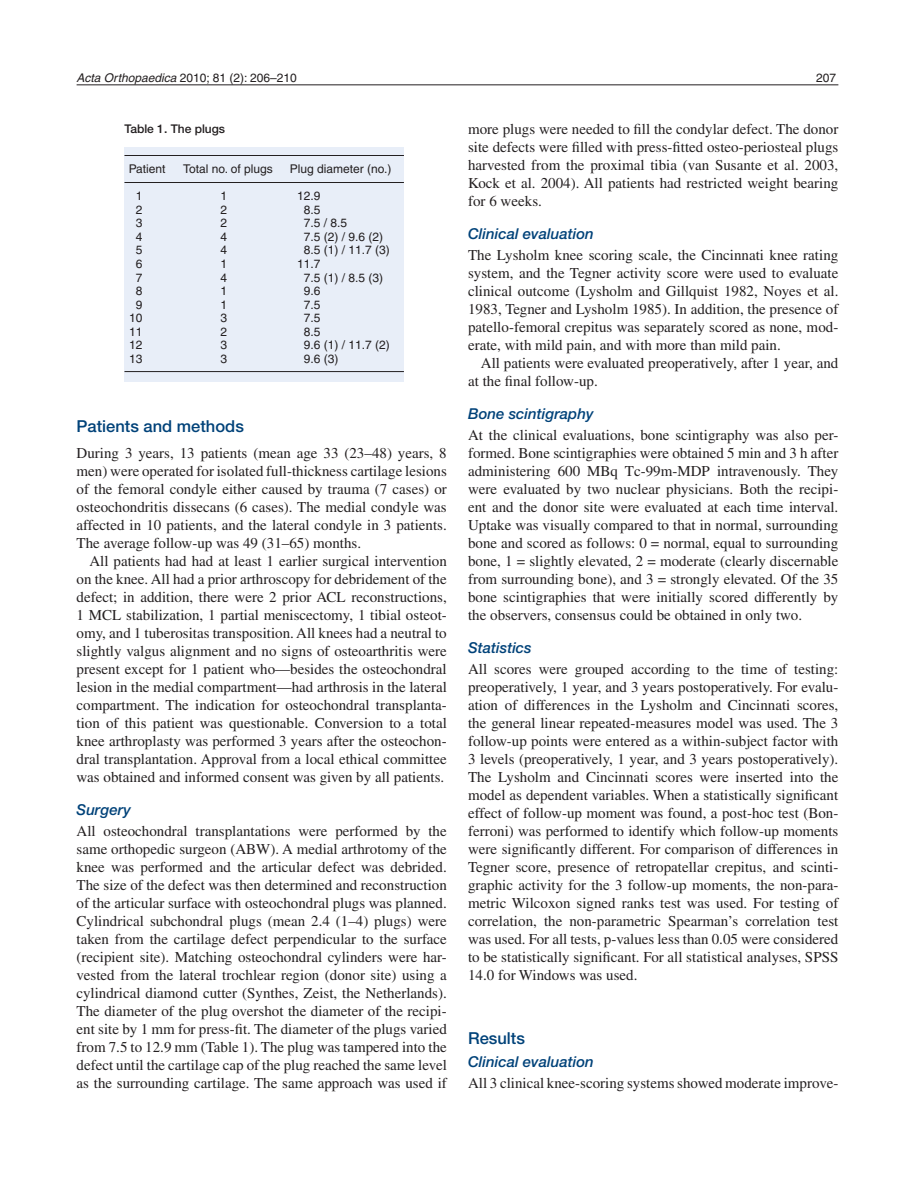
<style>
.page{position:relative;width:915px;height:1191px;background:#fff}
.page>*{position:absolute;margin:0;border:0;box-sizing:border-box;transform-origin:0 0}
._2-Rubrik{font:500 16.5px "Helvetica Neue";color:#004279}
._4-Brödstart{font:15px/18px "Times";color:#231f20;text-align:justify}
._5-Brödtext{font:15px/18px "Times";color:#231f20;text-align:justify}
._3-Underrubrik{font:italic 500 15px "Helvetica Neue";color:#004279}
.Tabelltext{font:12px "Helvetica";color:#231f20}
._9-Tabellhuvud{font:500 12px "Helvetica Neue";color:#231f20}
.s1{font-style:italic}
</style>
<div class="page">
<hr style="left:77px;top:85px;width:761px;height:1px;background:#231f20">
<div style="left:124px;top:147px;width:280px;height:234px;background:#e8eef8"></div>
<hr style="left:124px;top:155px;width:280px;height:1px;background:#231f20">
<hr style="left:124px;top:182px;width:280px;height:1px;background:#231f20">
<hr style="left:124px;top:371px;width:280px;height:1px;background:#231f20">
<p class="Tabelltext" style="left:77px;top:71px;width:222px"><span class="s1">Acta Orthopaedica</span> 2010; 81 (2): 206–210</p>
<p class="Tabelltext" style="left:816px;top:71px;width:22px">207</p>
<p class="_9-Tabellhuvud" style="left:124px;top:121px;width:102px">Table 1. The plugs</p>
<p class="Tabelltext" style="left:129px;top:162px;width:38px">Patient</p>
<p class="Tabelltext" style="left:183px;top:162px;width:91px">Total no. of plugs</p>
<p class="Tabelltext" style="left:290px;top:162px;width:103px">Plug diameter (no.)</p>
<p class="Tabelltext" style="left:136px;top:189px;width:8px">1</p>
<p class="Tabelltext" style="left:220px;top:189px;width:8px">1</p>
<p class="Tabelltext" style="left:297px;top:189px;width:25px">12.9</p>
<p class="Tabelltext" style="left:136px;top:203px;width:8px">2</p>
<p class="Tabelltext" style="left:220px;top:203px;width:8px">2</p>
<p class="Tabelltext" style="left:304px;top:203px;width:18px">8.5</p>
<p class="Tabelltext" style="left:136px;top:216px;width:8px">3</p>
<p class="Tabelltext" style="left:220px;top:216px;width:8px">2</p>
<p class="Tabelltext" style="left:304px;top:216px;width:45px">7.5 / 8.5</p>
<p class="Tabelltext" style="left:136px;top:230px;width:8px">4</p>
<p class="Tabelltext" style="left:220px;top:230px;width:8px">4</p>
<p class="Tabelltext" style="left:304px;top:230px;width:81px">7.5 (2) / 9.6 (2)</p>
<p class="Tabelltext" style="left:136px;top:243px;width:8px">5</p>
<p class="Tabelltext" style="left:220px;top:243px;width:8px">4</p>
<p class="Tabelltext" style="left:304px;top:243px;width:88px">8.5 (1) / 11.7 (3)</p>
<p class="Tabelltext" style="left:136px;top:257px;width:8px">6</p>
<p class="Tabelltext" style="left:220px;top:257px;width:8px">1</p>
<p class="Tabelltext" style="left:297px;top:257px;width:25px">11.7</p>
<p class="Tabelltext" style="left:136px;top:270px;width:8px">7</p>
<p class="Tabelltext" style="left:220px;top:270px;width:8px">4</p>
<p class="Tabelltext" style="left:304px;top:270px;width:81px">7.5 (1) / 8.5 (3)</p>
<p class="Tabelltext" style="left:136px;top:284px;width:8px">8</p>
<p class="Tabelltext" style="left:220px;top:284px;width:8px">1</p>
<p class="Tabelltext" style="left:304px;top:284px;width:18px">9.6</p>
<p class="Tabelltext" style="left:136px;top:297px;width:8px">9</p>
<p class="Tabelltext" style="left:220px;top:297px;width:8px">1</p>
<p class="Tabelltext" style="left:304px;top:297px;width:18px">7.5</p>
<p class="Tabelltext" style="left:129px;top:311px;width:15px">10</p>
<p class="Tabelltext" style="left:220px;top:311px;width:8px">3</p>
<p class="Tabelltext" style="left:304px;top:311px;width:18px">7.5</p>
<p class="Tabelltext" style="left:129px;top:324px;width:15px">11</p>
<p class="Tabelltext" style="left:220px;top:324px;width:8px">2</p>
<p class="Tabelltext" style="left:304px;top:324px;width:18px">8.5</p>
<p class="Tabelltext" style="left:129px;top:338px;width:15px">12</p>
<p class="Tabelltext" style="left:220px;top:338px;width:8px">3</p>
<p class="Tabelltext" style="left:304px;top:338px;width:88px">9.6 (1) / 11.7 (2)</p>
<p class="Tabelltext" style="left:129px;top:351px;width:15px">13</p>
<p class="Tabelltext" style="left:220px;top:351px;width:8px">3</p>
<p class="Tabelltext" style="left:304px;top:351px;width:36px">9.6 (3)</p>
<p class="_2-Rubrik" style="left:77px;top:416px;width:169px">Patients and methods</p>
<p class="_4-Brödstart" style="left:77px;top:443px;width:371px">During 3 years, 13 patients (mean age 33 (23–48) years, 8 men) were operated for isolated full-thickness cartilage lesions of the femoral condyle either caused by trauma (7 cases) or osteochondritis dissecans (6 cases). The medial condyle was affected in 10 patients, and the lateral condyle in 3 patients.<br>The average follow-up was 49 (31–65) months.</p>
<p class="_5-Brödtext" style="left:77px;top:551px;width:371px;text-indent:13px">All patients had had at least 1 earlier surgical intervention on the knee. All had a prior arthroscopy for debridement of the defect; in addition, there were 2 prior ACL reconstructions, 1 MCL stabilization, 1 partial meniscectomy, 1 tibial osteot&shy;omy, and 1 tuberositas transposition. All knees had a neutral to slightly valgus alignment and no signs of osteoarthritis were present except for 1 patient who—besides the osteochondral lesion in the medial compartment—had arthrosis in the lateral compartment. The indication for osteochondral transplanta&shy;tion of this patient was questionable. Conversion to a total knee arthroplasty was performed 3 years after the osteochon&shy;dral transplantation. Approval from a local ethical committee was obtained and informed consent was given by all patients.</p>
<p class="_3-Underrubrik" style="left:77px;top:800px;width:56px">Surgery</p>
<p class="_4-Brödstart" style="left:77px;top:821px;width:371px">All osteochondral transplantations were performed by the same orthopedic surgeon (ABW). A medial arthrotomy of the knee was performed and the articular defect was debrided.<br>The size of the defect was then determined and reconstruction of the articular surface with osteochondral plugs was planned.<br>Cylindrical subchondral plugs (mean 2.4 (1–4) plugs) were taken from the cartilage defect perpendicular to the surface (recipient site). Matching osteochondral cylinders were har&shy;vested from the lateral trochlear region (donor site) using a cylindrical diamond cutter (Synthes, Zeist, the Netherlands).<br>The diameter of the plug overshot the diameter of the recipi&shy;ent site by 1 mm for press-fit. The diameter of the plugs varied from 7.5 to 12.9 mm (Table 1). The plug was tampered into the defect until the cartilage cap of the plug reached the same level as the surrounding cartilage. The same approach was used if</p>
<p class="_4-Brödstart" style="left:468px;top:119px;width:371px">more plugs were needed to fill the condylar defect. The donor site defects were filled with press-fitted osteo-periosteal plugs harvested from the proximal tibia (van Susante et al. 2003, Kock et al. 2004). All patients had restricted weight bearing for 6 weeks.</p>
<p class="_3-Underrubrik" style="left:468px;top:224px;width:127px">Clinical evaluation</p>
<p class="_4-Brödstart" style="left:468px;top:245px;width:371px">The Lysholm knee scoring scale, the Cincinnati knee rating system, and the Tegner activity score were used to evaluate clinical outcome (Lysholm and Gillquist 1982, Noyes et al.<br>1983, Tegner and Lysholm 1985). In addition, the presence of patello-femoral crepitus was separately scored as none, mod&shy;erate, with mild pain, and with more than mild pain.</p>
<p class="_5-Brödtext" style="left:468px;top:353px;width:371px;text-indent:13px">All patients were evaluated preoperatively, after 1 year, and at the final follow-up.</p>
<p class="_3-Underrubrik" style="left:468px;top:404px;width:127px">Bone scintigraphy</p>
<p class="_4-Brödstart" style="left:468px;top:425px;width:371px">At the clinical evaluations, bone scintigraphy was also per&shy;formed. Bone scintigraphies were obtained 5 min and 3 h after administering 600 MBq Tc-99m-MDP intravenously. They were evaluated by two nuclear physicians. Both the recipi&shy;ent and the donor site were evaluated at each time interval.<br>Uptake was visually compared to that in normal, surrounding bone and scored as follows: 0 = normal, equal to surrounding bone, 1 = slightly elevated, 2 = moderate (clearly discernable from surrounding bone), and 3 = strongly elevated. Of the 35 bone scintigraphies that were initially scored differently by the observers, consensus could be obtained in only two.</p>
<p class="_3-Underrubrik" style="left:468px;top:638px;width:65px">Statistics</p>
<p class="_4-Brödstart" style="left:468px;top:659px;width:371px">All scores were grouped according to the time of testing: preoperatively, 1 year, and 3 years postoperatively. For evalu&shy;ation of differences in the Lysholm and Cincinnati scores, the general linear repeated-measures model was used. The 3 follow-up points were entered as a within-subject factor with 3 levels (preoperatively, 1 year, and 3 years postoperatively).<br>The Lysholm and Cincinnati scores were inserted into the model as dependent variables. When a statistically significant effect of follow-up moment was found, a post-hoc test (Bon&shy;ferroni) was performed to identify which follow-up moments were significantly different. For comparison of differences in Tegner score, presence of retropatellar crepitus, and scinti&shy;graphic activity for the 3 follow-up moments, the non-para&shy;metric Wilcoxon signed ranks test was used. For testing of correlation, the non-parametric Spearman’s correlation test was used. For all tests, p-values less than 0.05 were considered to be statistically significant. For all statistical analyses, SPSS 14.0 for Windows was used.</p>
<p class="_2-Rubrik" style="left:468px;top:1028px;width:58px">Results</p>
<p class="_3-Underrubrik" style="left:468px;top:1052px;width:127px">Clinical evaluation</p>
<p class="_4-Brödstart" style="left:468px;top:1073px;width:371px">All 3 clinical knee-scoring systems showed moderate improve-</p>
</div>
